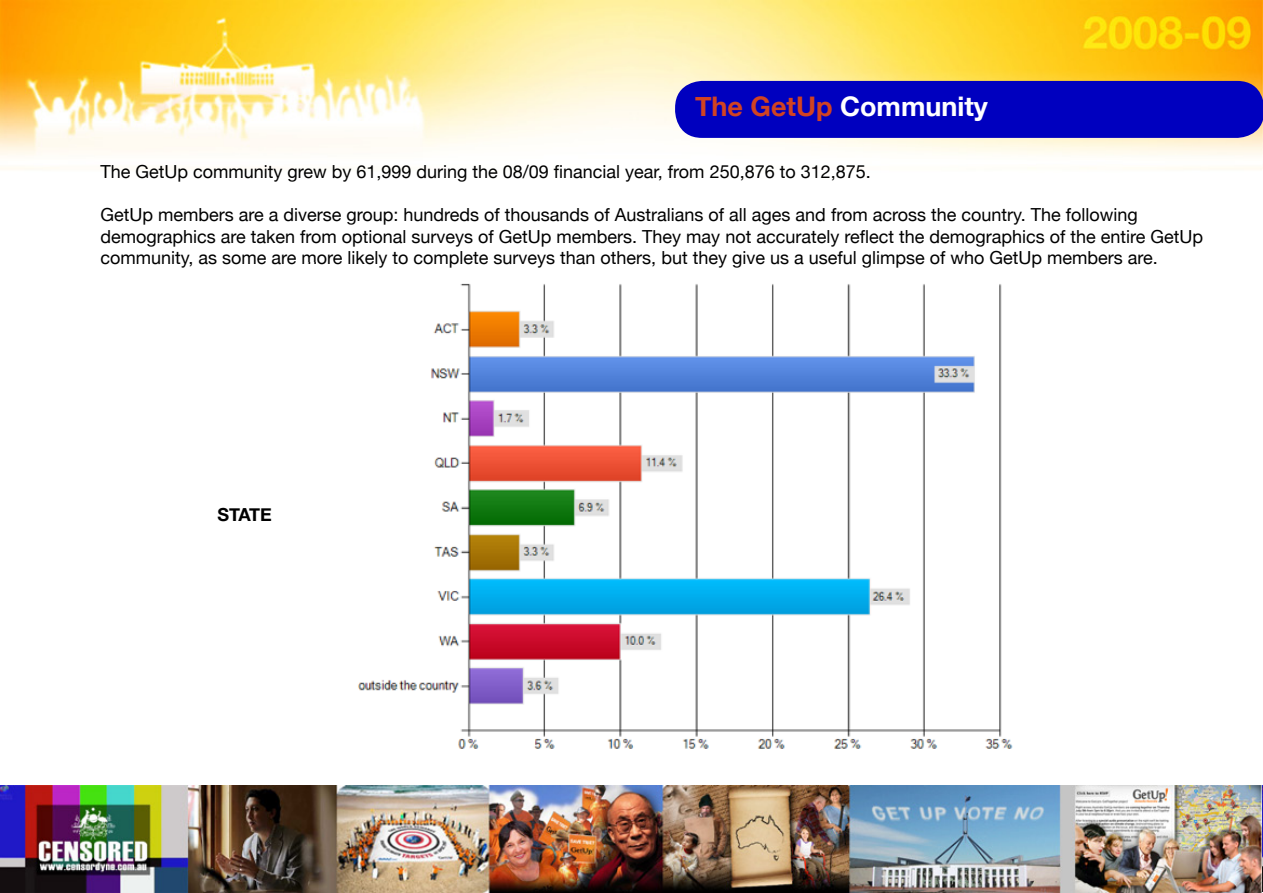
<style>
.page{position:relative;width:1263px;height:893px;background:#fff}
.page>*{position:absolute;margin:0;border:0;box-sizing:border-box;transform-origin:0 0}
.t1{font:700 27px "Helvetica Neue";color:#fff}
.t2{font:18px/21.6px "Helvetica Neue";color:#000}
.t3{font:700 18px "Helvetica Neue";letter-spacing:-.045em;color:#000}
.s1{color:#d14322}
</style>
<div class="page">
<img style="left:0;top:0;width:1262px;height:893px">
<img style="left:0;top:786px;width:1262px;height:106px">
<img style="left:1262px;top:0;width:1px;height:892px">
<img style="left:1262px;top:785px;width:1px;height:106px">
<img style="left:308px;top:265px;width:734px;height:512px">
<div style="left:675px;top:81px;width:588px;height:57px;background:#0000bf"></div>
<h1 class="t1" style="left:695px;top:90px;width:294px"><span class="s1">The GetUp</span> Community</h1>
<p class="t2" style="left:100px;top:160px;width:772px">The GetUp community grew by 61,999 during the 08/09 financial year, from 250,876 to 312,875.</p>
<p class="t2" style="left:100px;top:204px;width:1104px">GetUp members are a diverse group: hundreds of thousands of Australians of all ages and from across the country. The following demographics are taken from optional surveys of GetUp members. They may not accurately reflect the demographics of the entire GetUp community, as some are more likely to complete surveys than others, but they give us a useful glimpse of who GetUp members are.</p>
<p class="t3" style="left:218px;top:504px;width:56px">STATE</p>
</div>
